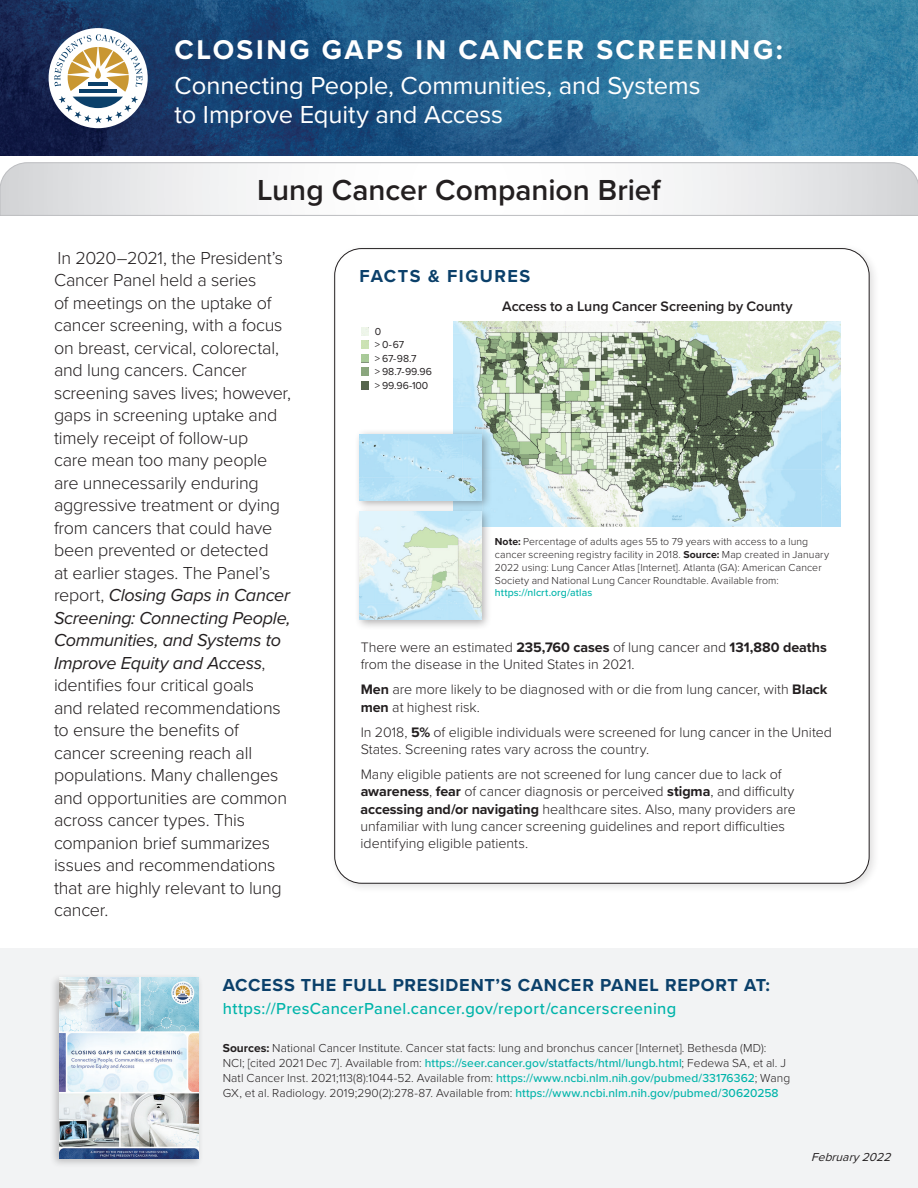
<style>
.page{position:relative;width:918px;height:1188px;background:#fff}
.page>*{position:absolute;margin:0;border:0;box-sizing:border-box;transform-origin:0 0}
.t1{font:600 30px "Proxima Nova";color:#231f20}
.t2{font:700 28.05px "Proxima Nova";letter-spacing:.09em;color:#fff}
.t3{font:25.5px/28.5px "Proxima Nova";color:#fff}
.t4{font:300 18px/22.5px "Proxima Nova";letter-spacing:-.015em;color:#231f20}
.t5{font:700 18px "Proxima Nova";letter-spacing:.045em;color:#0b406a}
.t6{font:700 18px "Proxima Nova";letter-spacing:.085em;color:#0b406a}
.t7{font:500 16.5px "Proxima Nova";letter-spacing:.02em;color:#00b4aa}
.t8{font:300 14.25px/17.2px "Proxima Nova";letter-spacing:-.005em;color:#231f20}
.t9{font:600 14.25px "Proxima Nova";letter-spacing:-.005em;color:#231f20}
.t10{font:300 12px/15px "Proxima Nova";letter-spacing:.005em;color:#231f20}
.t11{font:italic 12px "Proxima Nova";color:#231f20}
.t12{font:300 10.5px/12.8px "Proxima Nova";letter-spacing:.01em;color:#231f20}
.t13{font:10.5px/13.5px "Proxima Nova";letter-spacing:-.005em;color:#231f20}
.s1{font-weight:400;font-style:italic}
.s2{font-weight:700}
.s3{font-weight:500;color:#00b4aa}
</style>
<div class="page">
<div style="left:0;top:948px;width:918px;height:240px;background:#f2f3f4"></div>
<div style="left:329px;top:243px;width:551px;height:651px;background:#231f20;opacity:.15"></div>
<svg style="left:0;top:162px;width:918px;height:54px"></svg>
<img style="left:0;top:0;width:918px;height:156px">
<div style="left:49px;top:28px;width:99px;height:100px;background:#fff;border-radius:50%"></div>
<svg style="left:54px;top:34px;width:88px;height:89px"></svg>
<div style="left:335px;top:249px;width:534px;height:634px;background:#fff;border-radius:27px"></div>
<img style="left:453px;top:321px;width:388px;height:205px">
<div style="left:354px;top:428px;width:138px;height:84px;background:#231f20;opacity:.35"></div>
<img style="left:360px;top:434px;width:121px;height:67px">
<div style="left:354px;top:506px;width:138px;height:125px;background:#231f20;opacity:.35"></div>
<img style="left:359px;top:511px;width:122px;height:109px">
<svg style="left:361px;top:368px;width:8px;height:21px"></svg>
<svg style="left:361px;top:328px;width:8px;height:34px"></svg>
<div style="left:50px;top:973px;width:153px;height:196px;background:#231f20;opacity:.25"></div>
<img style="left:59px;top:978px;width:140px;height:181px">
<h1 class="t2" style="left:175px;top:29px;width:610px">CLOSING GAPS IN CANCER SCREENING:</h1>
<h1 class="t3" style="left:175px;top:71px;width:527px">Connecting People, Communities, and Systems to Improve Equity and Access</h1>
<h1 class="t1" style="left:257px;top:168px;width:405px">Lung Cancer Companion Brief</h1>
<p class="t4" style="left:54px;top:245px;width:239px">In 2020–2021, the President’s<br>Cancer Panel held a series<br>of meetings on the uptake of cancer screening, with a focus on breast, cervical, colorectal, and lung cancers. Cancer screening saves lives; however, gaps in screening uptake and timely receipt of follow-up<br>care mean too many people are unnecessarily enduring aggressive treatment or dying from cancers that could have been prevented or detected<br>at earlier stages. The Panel’s report, <span class="s1">Closing Gaps in Cancer<br>Screening: Connecting People,<br>Communities, and Systems to<br>Improve Equity and Access</span>, identifes four critical goals<br>and related recommendations to ensure the benefts of cancer screening reach all populations. Many challenges and opportunities are common across cancer types. This companion brief summarizes issues and recommendations that are highly relevant to lung cancer.</p>
<p class="t6" style="left:360px;top:263px;width:172px">FACTS &amp; FIGURES</p>
<p class="t9" style="left:502px;top:295px;width:292px">Access to a Lung Cancer Screening by County</p>
<p class="t13" style="left:375px;top:324px;width:59px">0<br>&gt; 0-67<br>&gt; 67-98.7<br>&gt; 98.7-99.96 &gt; 99.96-100</p>
<p class="t12" style="left:495px;top:535px;width:336px"><span class="s2">Note:</span> Percentage of adults ages 55 to 79 years with access to a lung cancer screening registry facility in 2018. <span class="s2">Source:</span> Map created in January 2022 using: Lung Cancer Atlas [Internet]. Atlanta (GA): American Cancer Society and National Lung Cancer Roundtable. Available from: <span class="s3">https://nlcrt.org/atlas</span></p>
<p class="t8" style="left:361px;top:638px;width:468px">There were an estimated <span class="s2">235,760 cases</span> of lung cancer and <span class="s2">131,880 deaths </span>from the disease in the United States in 2021.</p>
<p class="t8" style="left:361px;top:680px;width:468px"><span class="s2">Men</span> are more likely to be diagnosed with or die from lung cancer, with <span class="s2">Black men</span> at highest risk.</p>
<p class="t8" style="left:361px;top:723px;width:473px">In 2018, <span class="s2">5%</span> of eligible individuals were screened for lung cancer in the United<br>States. Screening rates vary across the country.</p>
<p class="t8" style="left:361px;top:765px;width:437px">Many eligible patients are not screened for lung cancer due to lack of <span class="s2">awareness</span>, <span class="s2">fear</span> of cancer diagnosis or perceived <span class="s2">stigma</span>, and difculty <span class="s2">accessing and/or navigating</span> healthcare sites. Also, many providers are unfamiliar with lung cancer screening guidelines and report difculties identifying eligible patients.</p>
<p class="t5" style="left:223px;top:971px;width:549px">ACCESS THE FULL PRESIDENT’S CANCER PANEL REPORT AT:</p>
<p class="t7" style="left:223px;top:996px;width:455px">https://PresCancerPanel.cancer.gov/report/cancerscreening</p>
<p class="t10" style="left:223px;top:1040px;width:569px"><span class="s2">Sources:</span> National Cancer Institute. Cancer stat facts: lung and bronchus cancer [Internet]. Bethesda (MD):<br>NCI; [cited 2021 Dec 7]. Available from: <span class="s3">https://seer.cancer.gov/statfacts/html/lungb.html</span>; Fedewa SA, et al. J Natl Cancer Inst. 2021;113(8):1044-52. Available from: <span class="s3">https://www.ncbi.nlm.nih.gov/pubmed/33176362</span>; Wang GX, et al. Radiology. 2019;290(2):278-87. Available from: <span class="s3">https://www.ncbi.nlm.nih.gov/pubmed/30620258</span></p>
<p class="t11" style="left:811px;top:1151px;width:84px">February 2022</p>
</div>
